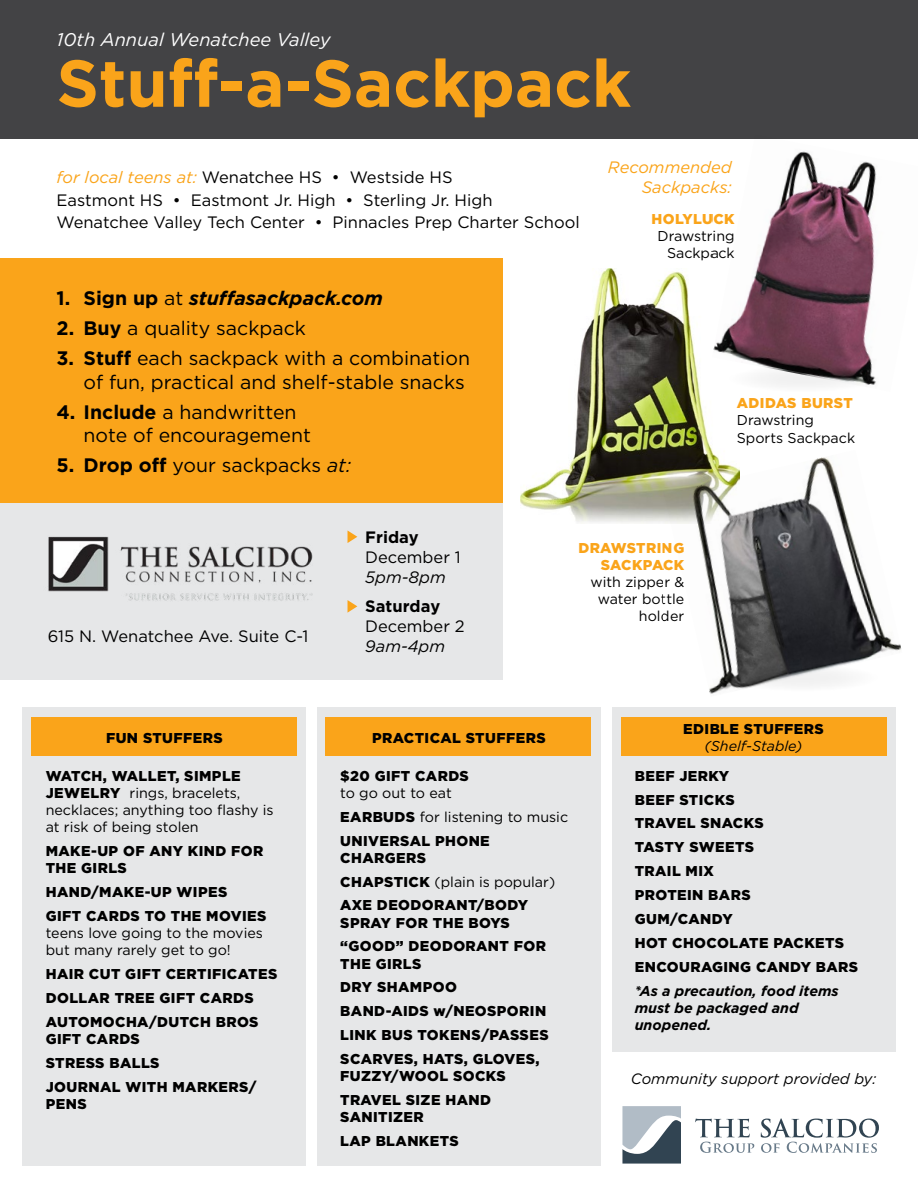
<style>
.page{position:relative;width:918px;height:1188px;background:#fff}
.page>*{position:absolute;margin:0;border:0;box-sizing:border-box;transform-origin:0 0}
.t1{font:700 66.3px "Gotham";color:#faa41a}
.t2{font:19.5px/23.4px "Gotham";color:#000;text-align:right}
.t3{font:italic 700 19.5px "Gotham";color:#000}
.t4{font:italic 18.3px "Gotham";color:#fff}
.t5{font:16.5px/22.5px "Gotham";color:#000}
.t6{font:italic 16.5px/19.8px "Gotham";color:#faa41a;text-align:right}
.t7{font:700 16.5px "Gotham";color:#000}
.t8{font:italic 16.5px "Gotham";color:#000}
.t9{font:italic 15px "Gotham";color:#000}
.t10{font:900 14.25px/23.9px "Gotham";letter-spacing:.03em;color:#000}
.t11{font:14.25px/17.1px "Gotham";color:#000}
.t12{font:italic 700 14.25px/17.1px "Gotham";color:#000}
.t13{font:900 14.25px/17.1px "Gotham";letter-spacing:.03em;color:#faa41a;text-align:right}
.t14{font:italic 14.25px "Gotham";color:#000}
.s1{font-style:italic;color:#faa41a}
.s2{font-style:normal}
.s3{font-weight:400;font-style:normal}
.s4{font-weight:700}
.s5{font-style:italic}
.s6{font-weight:900}
.s7{font-weight:400}
</style>
<div class="page">
<div style="left:0;top:259px;width:502px;height:244px;background:#faa41a"></div>
<div style="left:0;top:503px;width:502px;height:177px;background:#e6e7e8"></div>
<div style="left:23px;top:707px;width:283px;height:459px;background:#e6e7e8"></div>
<div style="left:317px;top:707px;width:284px;height:459px;background:#e6e7e8"></div>
<div style="left:612px;top:707px;width:283px;height:345px;background:#e6e7e8"></div>
<div style="left:32px;top:718px;width:265px;height:38px;background:#faa41a"></div>
<div style="left:325px;top:718px;width:266px;height:38px;background:#faa41a"></div>
<div style="left:621px;top:718px;width:265px;height:38px;background:#faa41a"></div>
<div style="left:0;top:0;width:918px;height:138px;background:#434345"></div>
<img style="left:520px;top:268px;width:192px;height:255px">
<img style="left:664px;top:450px;width:237px;height:244px">
<svg style="left:720px;top:662px;width:165px;height:32px"></svg>
<img style="left:712px;top:138px;width:206px;height:232px">
<svg style="left:722px;top:363px;width:164px;height:31px;fill:#f4f4f4"></svg>
<svg style="left:622px;top:1106px;width:59px;height:58px"></svg>
<svg style="left:695px;top:1119px;width:59px;height:34px"></svg>
<svg style="left:761px;top:1118px;width:118px;height:35px"></svg>
<img style="left:48px;top:536px;width:265px;height:65px">
<svg style="left:348px;top:531px;width:9px;height:12px"></svg>
<svg style="left:348px;top:600px;width:9px;height:13px"></svg>
<p class="t4" style="left:57px;top:28px;width:275px">10th Annual Wenatchee Valley</p>
<h1 class="t1" style="left:57px;top:45px;width:576px">Stuff-a-Sackpack</h1>
<p class="t5" style="left:57px;top:166px;width:525px"><span class="s1">for local teens at:</span> Wenatchee HS • Westside HS<br>Eastmont HS • Eastmont Jr. High • Sterling Jr. High<br>Wenatchee Valley Tech Center • Pinnacles Prep Charter School</p>
<h2 class="t3" style="left:57px;top:285px;width:328px"><span class="s2">1. Sign up</span> <span class="s3">at</span> stuffasackpack.com</h2>
<h2 class="t2" style="left:57px;top:316px;width:251px"><span class="s4">2. Buy</span> a quality sackpack</h2>
<h2 class="t2" style="left:57px;top:346px;width:415px"><span class="s4">3. Stuff</span> each sackpack with a combination of fun, practical and shelf-stable snacks</h2>
<h2 class="t2" style="left:84px;top:400px;width:229px;text-align:left;text-indent:-27px"><span class="s4">4. Include</span> a handwritten note of encouragement</h2>
<h2 class="t2" style="left:57px;top:453px;width:296px"><span class="s4">5. Drop off</span> your sackpacks <span class="s5">at:</span></h2>
<p class="t6" style="left:608px;top:157px;width:125px">Recommended<br>Sackpacks:</p>
<p class="t13" style="left:652px;top:210px;width:85px">HOLYLUCK</p>
<p class="t11" style="left:658px;top:227px;width:79px;text-align:right">Drawstring<br>Sackpack</p>
<p class="t13" style="left:737px;top:395px;width:117px">ADIDAS BURST</p>
<p class="t11" style="left:737px;top:412px;width:120px">Drawstring<br>Sports Sackpack</p>
<p class="t5" style="left:48px;top:625px;width:262px">615 N. Wenatchee Ave. Suite C-1</p>
<p class="t7" style="left:365px;top:528px;width:55px">Friday</p>
<p class="t5" style="left:365px;top:545px;width:97px">December 1</p>
<p class="t8" style="left:365px;top:566px;width:82px">5pm-8pm</p>
<p class="t7" style="left:365px;top:597px;width:77px">Saturday</p>
<p class="t5" style="left:365px;top:615px;width:101px">December 2</p>
<p class="t8" style="left:365px;top:635px;width:81px">9am-4pm</p>
<p class="t13" style="left:578px;top:539px;width:107px">DRAWSTRING<br>SACKPACK</p>
<p class="t11" style="left:591px;top:573px;width:95px;text-align:right">with zipper &amp; water bottle holder</p>
<p class="t10" style="left:106px;top:726px;width:118px">FUN STUFFERS</p>
<p class="t10" style="left:372px;top:726px;width:175px">PRACTICAL STUFFERS</p>
<p class="t11" style="left:46px;top:767px;width:229px"><span class="s6">WATCH, WALLET, SIMPLE<br>JEWELRY</span> rings, bracelets, necklaces; anything too flashy is at risk of being stolen</p>
<p class="t10" style="left:46px;top:842px;width:219px;line-height:17.1px">MAKE-UP OF ANY KIND FOR<br>THE GIRLS</p>
<p class="t10" style="left:46px;top:880px;width:222px">HAND/MAKE-UP WIPES<br>GIFT CARDS TO THE MOVIES</p>
<p class="t11" style="left:46px;top:924px;width:219px">teens love going to the movies but many rarely get to go!</p>
<p class="t10" style="left:46px;top:962px;width:233px">HAIR CUT GIFT CERTIFICATES<br>DOLLAR TREE GIFT CARDS<br>AUTOMOCHA/DUTCH BROS</p>
<p class="t10" style="left:46px;top:1027px;width:212px">GIFT CARDS<br>STRESS BALLS<br>JOURNAL WITH MARKERS/</p>
<p class="t10" style="left:46px;top:1092px;width:42px">PENS</p>
<p class="t10" style="left:340px;top:764px;width:130px">$20 GIFT CARDS</p>
<p class="t11" style="left:340px;top:780px;width:229px;line-height:23.9px">to go out to eat<br><span class="s6">EARBUDS</span> for listening to music<br><span class="s6">UNIVERSAL PHONE</span></p>
<p class="t10" style="left:340px;top:846px;width:216px">CHARGERS<br>CHAPSTICK <span class="s7">(plain is popular)<br></span>AXE DEODORANT/BODY</p>
<p class="t10" style="left:340px;top:910px;width:207px">SPRAY FOR THE BOYS “GOOD” DEODORANT FOR</p>
<p class="t10" style="left:340px;top:951px;width:210px">THE GIRLS<br>DRY SHAMPOO<br>BAND-AIDS w/NEOSPORIN<br>LINK BUS TOKENS/PASSES<br>SCARVES, HATS, GLOVES,</p>
<p class="t10" style="left:340px;top:1064px;width:167px">FUZZY/WOOL SOCKS<br>TRAVEL SIZE HAND</p>
<p class="t10" style="left:340px;top:1105px;width:120px">SANITIZER<br>LAP BLANKETS</p>
<p class="t10" style="left:683px;top:717px;width:142px">EDIBLE STUFFERS</p>
<p class="t14" style="left:705px;top:737px;width:99px">(Shelf-Stable)</p>
<p class="t10" style="left:635px;top:764px;width:225px">BEEF JERKY<br>BEEF STICKS<br>TRAVEL SNACKS<br>TASTY SWEETS<br>TRAIL MIX<br>PROTEIN BARS<br>GUM/CANDY<br>HOT CHOCOLATE PACKETS<br>ENCOURAGING CANDY BARS</p>
<p class="t12" style="left:635px;top:982px;width:205px">*As a precaution, food items must be packaged and unopened.</p>
<p class="t9" style="left:631px;top:1069px;width:247px">Community support provided by:</p>
</div>
